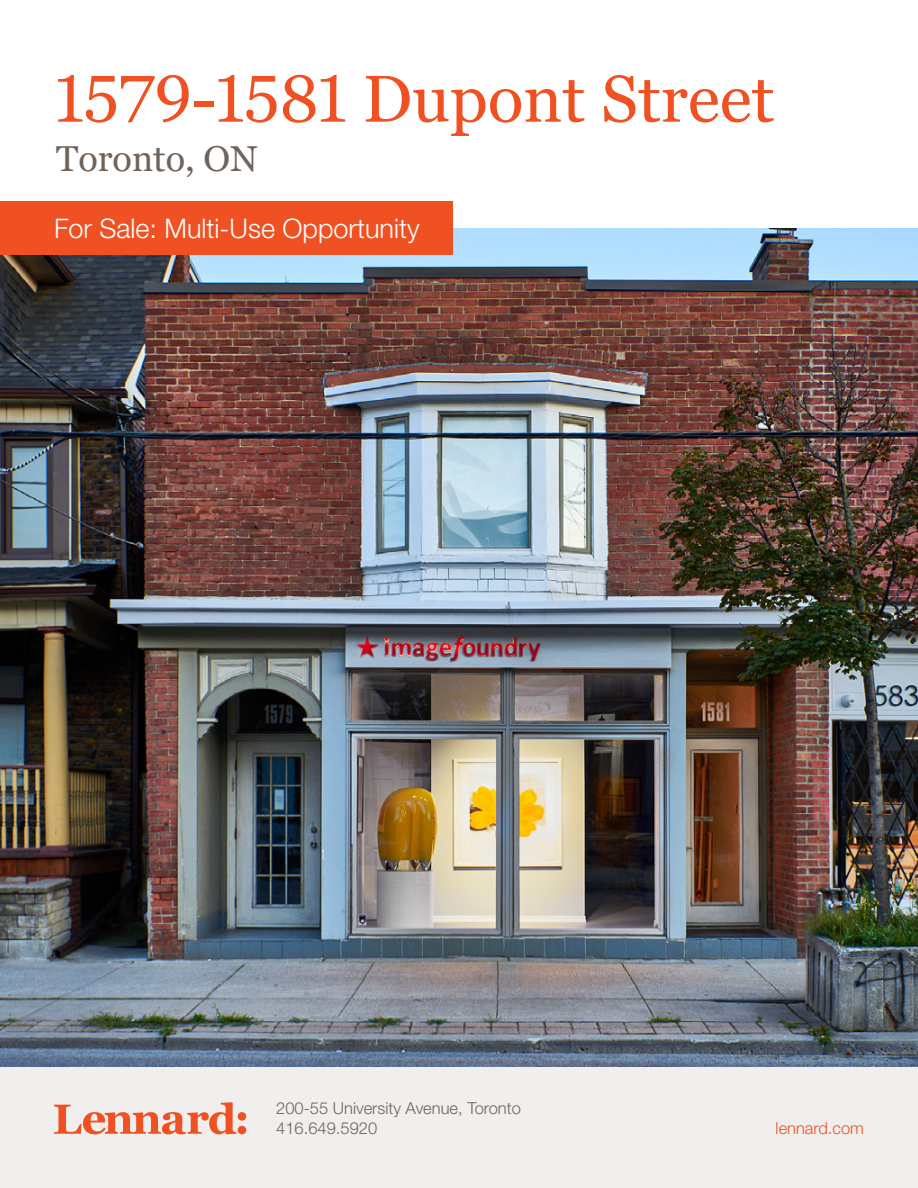
<style>
.page{position:relative;width:918px;height:1188px;background:#fff}
.page>*{position:absolute;margin:0;border:0;box-sizing:border-box;transform-origin:0 0}
.t1{font:66px "Georgia";color:#f05123}
.t2{font:36px "Georgia";color:#706359}
.t3{font:300 27px "Helvetica Neue LT Std";color:#fff}
.t4{font:300 16.5px/19.8px "Helvetica Neue LT Std";color:#706359}
.t5{font:300 16.5px "Helvetica Neue LT Std";color:#f05123}
</style>
<div class="page">
<div style="left:0;top:1066px;width:918px;height:122px;background:#f1efed"></div>
<svg style="left:54px;top:1102px;width:192px;height:32px"></svg>
<img style="left:0;top:228px;width:918px;height:838px">
<div style="left:0;top:201px;width:453px;height:54px;background:#f05123"></div>
<h1 class="t1" style="left:56px;top:59px;width:720px">1579-1581 Dupont Street</h1>
<h2 class="t2" style="left:56px;top:137px;width:203px">Toronto, ON</h2>
<h3 class="t3" style="left:54px;top:212px;width:367px">For Sale: Multi-Use Opportunity</h3>
<p class="t4" style="left:276px;top:1098px;width:246px">200-55 University Avenue, Toronto<br>416.649.5920</p>
<p class="t5" style="left:776px;top:1118px;width:90px">lennard.com</p>
</div>
